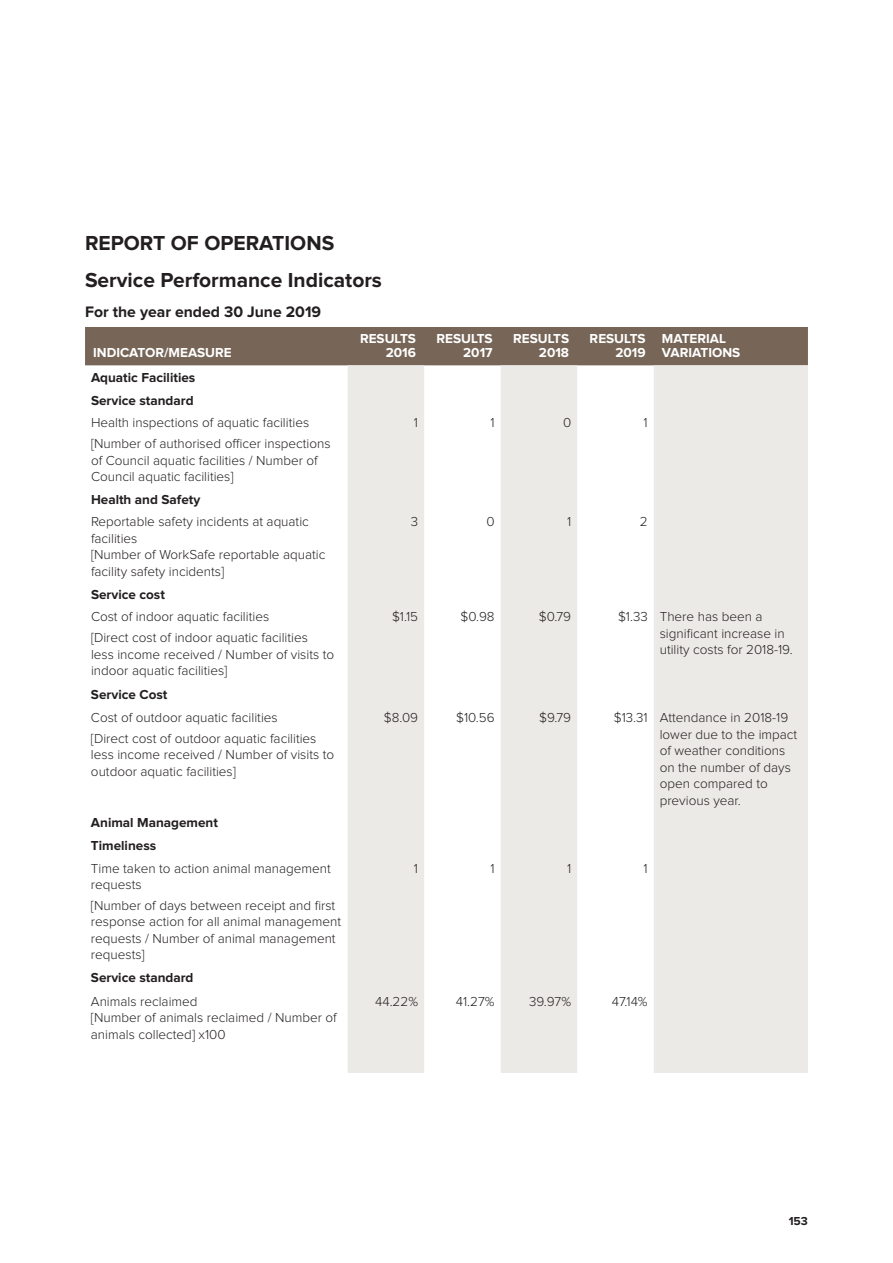
<style>
.page{position:relative;width:893px;height:1263px;background:#fff}
.page>*{position:absolute;margin:0;border:0;box-sizing:border-box;transform-origin:0 0}
.t1{font:700 21px "Proxima Nova";color:#231f20}
.t2{font:700 15.75px "Proxima Nova";color:#231f20}
.Financial_Body_LEFT{font:300 13.5px/16.5px "Proxima Nova";color:#231f20}
.Financial_Body_LEFT-2{font:700 13.5px "Proxima Nova";color:#231f20}
.Financial_Column_Hea{font:700 13.5px/13.5px "Proxima Nova";color:#fff}
.Financial_Body_RIGHT{font:300 13.5px "Proxima Nova";color:#231f20}
.t3{font:700 12px "Proxima Nova";color:#231f20}
</style>
<div class="page">
<div style="left:85px;top:327px;width:723px;height:38px;background:#776658"></div>
<svg style="left:348px;top:365px;width:460px;height:708px;fill:#eceae6"></svg>
<h3 class="t1" style="left:85px;top:234px;width:251px">REPORT OF OPERATIONS</h3>
<h3 class="t1" style="left:85px;top:271px;width:298px">Service Performance Indicators</h3>
<h4 class="t2" style="left:85px;top:304px;width:238px">For the year ended 30 June 2019</h4>
<p class="Financial_Column_Hea" style="left:93px;top:346px;width:140px">INDICATOR/MEASURE</p>
<p class="Financial_Column_Hea" style="left:360px;top:333px;width:58px">RESULTS</p>
<p class="Financial_Column_Hea" style="left:386px;top:346px;width:32px">2016</p>
<p class="Financial_Column_Hea" style="left:437px;top:333px;width:58px">RESULTS</p>
<p class="Financial_Column_Hea" style="left:463px;top:346px;width:31px">2017</p>
<p class="Financial_Column_Hea" style="left:513px;top:333px;width:58px">RESULTS</p>
<p class="Financial_Column_Hea" style="left:539px;top:346px;width:32px">2018</p>
<p class="Financial_Column_Hea" style="left:590px;top:333px;width:58px">RESULTS</p>
<p class="Financial_Column_Hea" style="left:615px;top:346px;width:32px">2019</p>
<p class="Financial_Body_LEFT-2" style="left:91px;top:371px;width:106px">Aquatic Facilities</p>
<p class="Financial_Body_LEFT-2" style="left:91px;top:394px;width:104px">Service standard</p>
<p class="Financial_Body_LEFT" style="left:91px;top:415px;width:220px">Health inspections of aquatic facilities</p>
<p class="Financial_Body_LEFT" style="left:91px;top:436px;width:241px">[Number of authorised officer inspections of Council aquatic facilities / Number of<br>Council aquatic facilities]</p>
<p class="Financial_Body_RIGHT" style="left:414px;top:417px;width:6px">1</p>
<p class="Financial_Body_RIGHT" style="left:490px;top:417px;width:6px">1</p>
<p class="Financial_Body_RIGHT" style="left:563px;top:417px;width:10px">0</p>
<p class="Financial_Body_RIGHT" style="left:644px;top:417px;width:6px">1</p>
<p class="Financial_Column_Hea" style="left:662px;top:333px;width:80px">MATERIAL<br>VARIATIONS</p>
<p class="Financial_Body_LEFT-2" style="left:91px;top:493px;width:111px">Health and Safety</p>
<p class="Financial_Body_LEFT" style="left:91px;top:514px;width:236px">Reportable safety incidents at aquatic facilities<br>[Number of WorkSafe reportable aquatic facility safety incidents]</p>
<p class="Financial_Body_RIGHT" style="left:411px;top:516px;width:9px">3</p>
<p class="Financial_Body_RIGHT" style="left:486px;top:516px;width:10px">0</p>
<p class="Financial_Body_RIGHT" style="left:567px;top:516px;width:6px">1</p>
<p class="Financial_Body_RIGHT" style="left:640px;top:516px;width:9px">2</p>
<p class="Financial_Body_LEFT-2" style="left:91px;top:588px;width:75px">Service cost</p>
<p class="Financial_Body_LEFT" style="left:91px;top:609px;width:180px">Cost of indoor aquatic facilities</p>
<p class="Financial_Body_LEFT" style="left:91px;top:630px;width:245px">[Direct cost of indoor aquatic facilities less income received / Number of visits to indoor aquatic facilities]</p>
<p class="Financial_Body_RIGHT" style="left:392px;top:611px;width:28px">$1.15</p>
<p class="Financial_Body_RIGHT" style="left:460px;top:611px;width:36px">$0.98</p>
<p class="Financial_Body_RIGHT" style="left:539px;top:611px;width:34px">$0.79</p>
<p class="Financial_Body_RIGHT" style="left:618px;top:611px;width:31px">$1.33</p>
<p class="Financial_Body_LEFT" style="left:660px;top:609px;width:134px">There has been a significant increase in utility costs for 2018-19.</p>
<p class="Financial_Body_LEFT-2" style="left:91px;top:689px;width:78px">Service Cost</p>
<p class="Financial_Body_LEFT" style="left:91px;top:710px;width:188px">Cost of outdoor aquatic facilities</p>
<p class="Financial_Body_LEFT" style="left:91px;top:731px;width:245px">[Direct cost of outdoor aquatic facilities less income received / Number of visits to outdoor aquatic facilities]</p>
<p class="Financial_Body_LEFT-2" style="left:91px;top:817px;width:128px">Animal Management</p>
<p class="Financial_Body_LEFT-2" style="left:91px;top:839px;width:67px">Timeliness</p>
<p class="Financial_Body_LEFT" style="left:91px;top:860px;width:241px">Time taken to action animal management requests</p>
<p class="Financial_Body_LEFT" style="left:91px;top:898px;width:252px">[Number of days between receipt and first response action for all animal management requests / Number of animal management requests]</p>
<p class="Financial_Body_RIGHT" style="left:384px;top:711px;width:36px">$8.09</p>
<p class="Financial_Body_RIGHT" style="left:456px;top:711px;width:40px">$10.56</p>
<p class="Financial_Body_RIGHT" style="left:539px;top:711px;width:34px">$9.79</p>
<p class="Financial_Body_RIGHT" style="left:614px;top:711px;width:35px">$13.31</p>
<p class="Financial_Body_LEFT" style="left:660px;top:710px;width:139px">Attendance in 2018-19 lower due to the impact of weather conditions on the number of days open compared to previous year.</p>
<p class="Financial_Body_RIGHT" style="left:414px;top:862px;width:6px">1</p>
<p class="Financial_Body_RIGHT" style="left:490px;top:862px;width:6px">1</p>
<p class="Financial_Body_RIGHT" style="left:567px;top:862px;width:6px">1</p>
<p class="Financial_Body_RIGHT" style="left:643px;top:862px;width:6px">1</p>
<p class="Financial_Body_LEFT-2" style="left:91px;top:971px;width:104px">Service standard</p>
<p class="Financial_Body_LEFT" style="left:91px;top:993px;width:247px">Animals reclaimed<br>[Number of animals reclaimed / Number of animals collected] x100</p>
<p class="Financial_Body_RIGHT" style="left:375px;top:995px;width:44px">44.22%</p>
<p class="Financial_Body_RIGHT" style="left:456px;top:995px;width:40px">41.27%</p>
<p class="Financial_Body_RIGHT" style="left:529px;top:995px;width:44px">39.97%</p>
<p class="Financial_Body_RIGHT" style="left:612px;top:995px;width:37px">47.14%</p>
<p class="t3" style="left:789px;top:1215px;width:21px">153</p>
</div>
